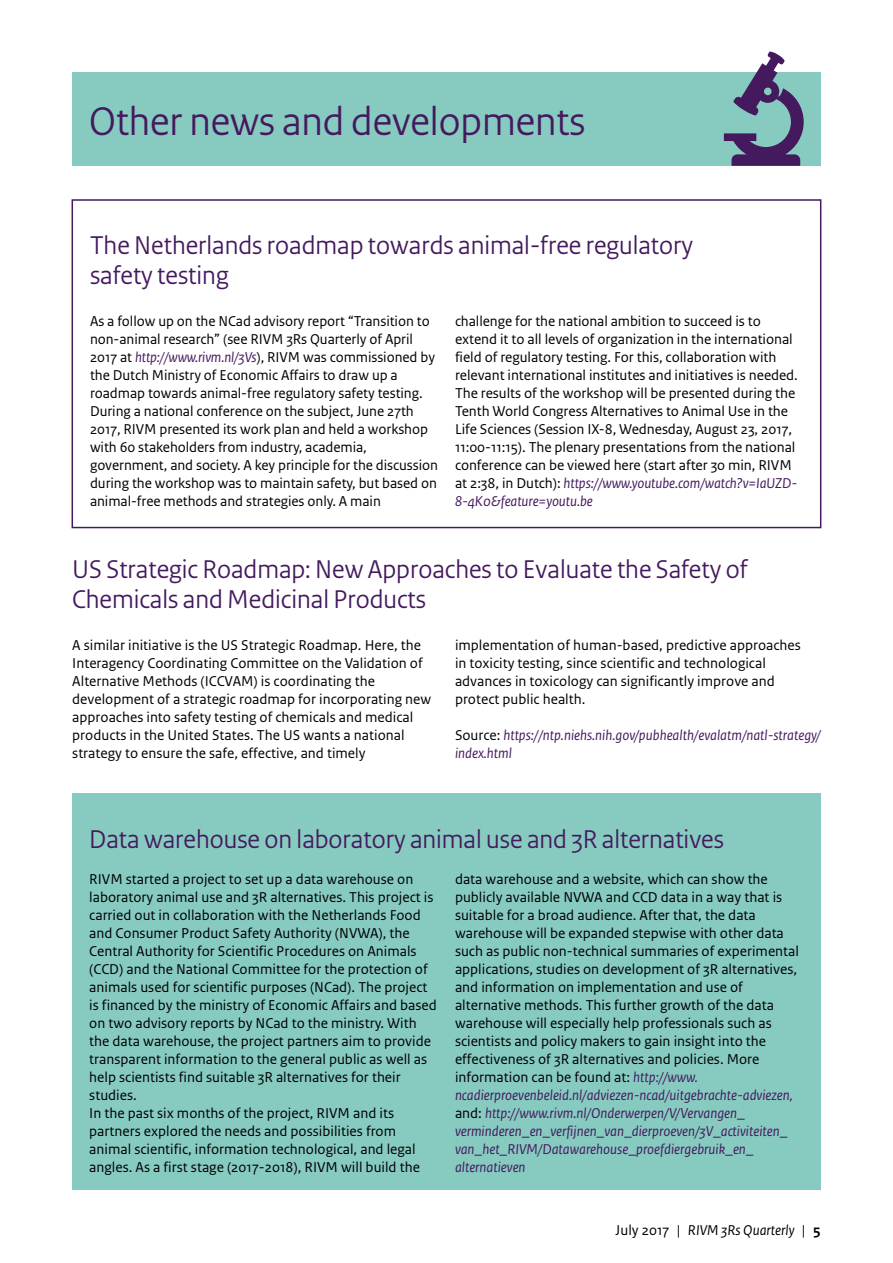
<style>
.page{position:relative;width:893px;height:1263px;background:#fff}
.page>*{position:absolute;margin:0;border:0;box-sizing:border-box;transform-origin:0 0}
.H1_kop{font:42px "Rijksoverheid Sans Heading";color:#44195e}
.H2_05_RIVM_Paragraaf{font:27px/30px "Rijksoverheid Sans Heading";color:#44195e}
._10_RIVM_Broodtekst{font:15px/18px "Rijksoverheid Sans Text";color:#000}
._10_RIVM_Broodtekst-2{font:italic 15px/18px "Rijksoverheid Sans Text";color:#44195e}
.t1{font:italic 15px "Rijksoverheid Sans Text";color:#000}
.s1{font-style:italic;color:#44195e}
.s2{font-style:normal;color:#000}
.s3{font-style:normal}
.s4{font-weight:700;font-style:normal}
</style>
<div class="page">
<div style="left:72px;top:72px;width:749px;height:94px;background:#87cac0"></div>
<svg style="left:724px;top:51px;width:80px;height:115px"></svg>
<div style="left:72px;top:794px;width:749px;height:396px;background:#87cac0"></div>
<div style="left:72px;top:199px;width:749px;height:329px;border:2px solid #44195e"></div>
<h1 class="H1_kop" style="left:89px;top:97px;width:498px">Other news and developments</h1>
<h2 class="H2_05_RIVM_Paragraaf" style="left:90px;top:230px;width:605px">The Netherlands roadmap towards animal-free regulatory safety testing</h2>
<p class="_10_RIVM_Broodtekst" style="left:90px;top:312px;width:349px">As a follow up on the NCad advisory report “Transition to non-animal research” (see RIVM 3Rs Quarterly of April 2017 at <span class="s1">http://www.rivm.nl/3Vs</span>), RIVM was commissioned by the Dutch Ministry of Economic Affairs to draw up a roadmap towards animal-free regulatory safety testing.<br>During a national conference on the subject, June 27th 2017, RIVM presented its work plan and held a workshop with 60 stakeholders from industry, academia, government, and society. A key principle for the discussion during the workshop was to maintain safety, but based on animal-free methods and strategies only. A main</p>
<p class="_10_RIVM_Broodtekst" style="left:455px;top:312px;width:344px">challenge for the national ambition to succeed is to extend it to all levels of organization in the international field of regulatory testing. For this, collaboration with relevant international institutes and initiatives is needed.<br>The results of the workshop will be presented during the Tenth World Congress Alternatives to Animal Use in the Life Sciences (Session IX-8, Wednesday, August 23, 2017, 11:00-11:15). The plenary presentations from the national conference can be viewed here (start after 30 min, RIVM at 2:38, in Dutch): <span class="s1">https://www.youtube.com/watch?v=IaUZD-8-4K0&amp;feature=youtu.be</span></p>
<h2 class="H2_05_RIVM_Paragraaf" style="left:72px;top:554px;width:677px">US Strategic Roadmap: New Approaches to Evaluate the Safety of<br>Chemicals and Medicinal Products</h2>
<p class="_10_RIVM_Broodtekst" style="left:72px;top:636px;width:360px">A similar initiative is the US Strategic Roadmap. Here, the Interagency Coordinating Committee on the Validation of Alternative Methods (ICCVAM) is coordinating the development of a strategic roadmap for incorporating new approaches into safety testing of chemicals and medical products in the United States. The US wants a national strategy to ensure the safe, effective, and timely</p>
<p class="_10_RIVM_Broodtekst" style="left:455px;top:636px;width:347px">implementation of human-based, predictive approaches in toxicity testing, since scientific and technological advances in toxicology can significantly improve and protect public health.</p>
<p class="_10_RIVM_Broodtekst-2" style="left:455px;top:726px;width:367px"><span class="s2">Source:</span> https://ntp.niehs.nih.gov/pubhealth/evalatm/natl-strategy/ index.html</p>
<h2 class="H2_05_RIVM_Paragraaf" style="left:89px;top:824px;width:636px">Data warehouse on laboratory animal use and 3R alternatives</h2>
<p class="_10_RIVM_Broodtekst" style="left:89px;top:870px;width:349px">RIVM started a project to set up a data warehouse on laboratory animal use and 3R alternatives. This project is carried out in collaboration with the Netherlands Food and Consumer Product Safety Authority (NVWA), the Central Authority for Scientific Procedures on Animals (CCD) and the National Committee for the protection of animals used for scientific purposes (NCad). The project is financed by the ministry of Economic Affairs and based on two advisory reports by NCad to the ministry. With the data warehouse, the project partners aim to provide transparent information to the general public as well as help scientists find suitable 3R alternatives for their studies.</p>
<p class="_10_RIVM_Broodtekst" style="left:89px;top:1104px;width:332px">In the past six months of the project, RIVM and its partners explored the needs and possibilities from animal scientific, information technological, and legal angles. As a first stage (2017-2018), RIVM will build the</p>
<p class="_10_RIVM_Broodtekst" style="left:455px;top:870px;width:346px">data warehouse and a website, which can show the publicly available NVWA and CCD data in a way that is suitable for a broad audience. After that, the data warehouse will be expanded stepwise with other data such as public non-technical summaries of experimental applications, studies on development of 3R alternatives, and information on implementation and use of alternative methods. This further growth of the data warehouse will especially help professionals such as scientists and policy makers to gain insight into the effectiveness of 3R alternatives and policies. More information can be found at: <span class="s1">http://www. ncadierproevenbeleid.nl/adviezen-ncad/uitgebrachte-adviezen, </span>and: <span class="s1">http://www.rivm.nl/Onderwerpen/V/Vervangen_ verminderen_en_verfijnen_van_dierproeven/3V_activiteiten_ van_het_RIVM/Datawarehouse_proefdiergebruik_en_ alternatieven</span></p>
<p class="t1" style="left:616px;top:1221px;width:207px"><span class="s3">July 2017 |</span> RIVM 3Rs Quarterly <span class="s3">|</span> <span class="s4">5</span></p>
</div>
